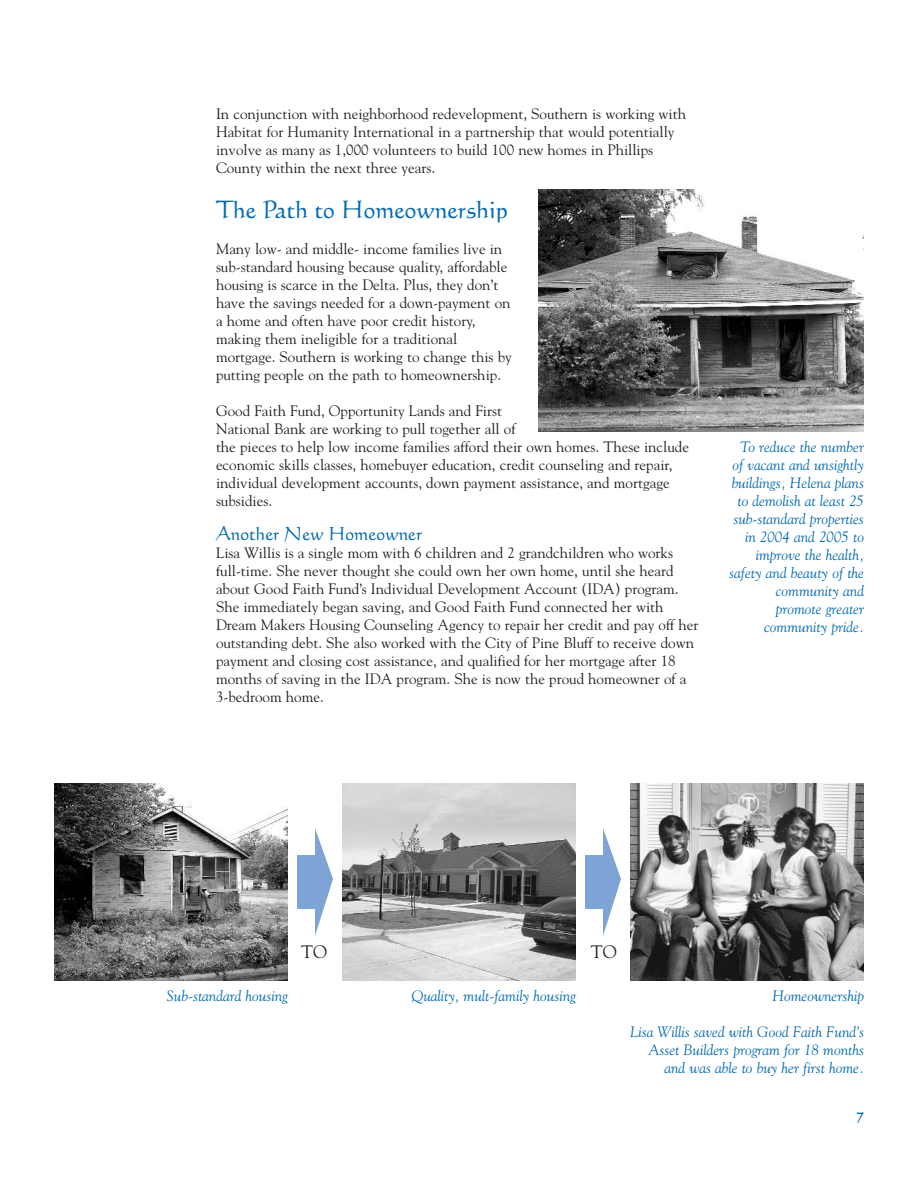
<style>
.page{position:relative;width:918px;height:1188px;background:#fff}
.page>*{position:absolute;margin:0;border:0;box-sizing:border-box;transform-origin:0 0}
.t1{font:24px "Calligraphic 421 BT Roman B";color:#006bb6}
.t2{font:18px "Calligraphic 421 BT Roman B";color:#006bb6}
.t3{font:18px "Goudy";color:#231f20}
.t4{font:15px/18px "Goudy";color:#231f20}
.t5{font:italic 15px/18px "Goudy";color:#006bb6;text-align:right}
</style>
<div class="page">
<img style="left:630px;top:783px;width:234px;height:198px">
<svg style="left:297px;top:828px;width:36px;height:108px"></svg>
<svg style="left:585px;top:828px;width:36px;height:108px"></svg>
<img style="left:54px;top:783px;width:234px;height:198px">
<img style="left:342px;top:783px;width:234px;height:198px">
<img style="left:538px;top:189px;width:326px;height:243px">
<p class="t4" style="left:216px;top:106px;width:472px">In conjunction with neighborhood redevelopment, Southern is working with Habitat for Humanity International in a partnership that would potentially involve as many as 1,000 volunteers to build 100 new homes in Phillips County within the next three years.</p>
<h1 class="t1" style="left:216px;top:201px;width:294px">The Path to Homeownership</h1>
<p class="t4" style="left:216px;top:241px;width:297px">Many low- and middle- income families live in sub-standard housing because quality, affordable housing is scarce in the Delta. Plus, they don’t have the savings needed for a down-payment on a home and often have poor credit history, making them ineligible for a traditional mortgage. Southern is working to change this by putting people on the path to homeownership.</p>
<p class="t4" style="left:216px;top:403px;width:475px">Good Faith Fund, Opportunity Lands and First<br>National Bank are working to pull together all of<br>the pieces to help low income families afford their own homes. These include economic skills classes, homebuyer education, credit counseling and repair, individual development accounts, down payment assistance, and mortgage subsidies.</p>
<p class="t2" style="left:216px;top:527px;width:208px">Another New Homeowner</p>
<p class="t4" style="left:216px;top:545px;width:484px">Lisa Willis is a single mom with 6 children and 2 grandchildren who works full-time. She never thought she could own her own home, until she heard about Good Faith Fund’s Individual Development Account (IDA) program.<br>She immediately began saving, and Good Faith Fund connected her with Dream Makers Housing Counseling Agency to repair her credit and pay off her outstanding debt. She also worked with the City of Pine Bluff to receive down payment and closing cost assistance, and qualified for her mortgage after 18 months of saving in the IDA program. She is now the proud homeowner of a 3-bedroom home.</p>
<p class="t5" style="left:729px;top:439px;width:136px">To reduce the number of vacant and unsightly buildings, Helena plans to demolish at least 25 sub-standard properties in 2004 and 2005 to improve the health, safety and beauty of the community and promote greater community pride.</p>
<p class="t3" style="left:301px;top:945px;width:28px">TO</p>
<p class="t3" style="left:591px;top:945px;width:28px">TO</p>
<p class="t5" style="left:166px;top:988px;width:123px">Sub-standard housing</p>
<p class="t5" style="left:412px;top:988px;width:166px">Quality, mult-family housing</p>
<p class="t5" style="left:772px;top:988px;width:93px">Homeownership</p>
<p class="t5" style="left:630px;top:1024px;width:235px">Lisa Willis saved with Good Faith Fund’s<br>Asset Builders program for 18 months and was able to buy her first home.</p>
<p class="t2" style="left:856px;top:1107px;width:9px">7</p>
</div>
